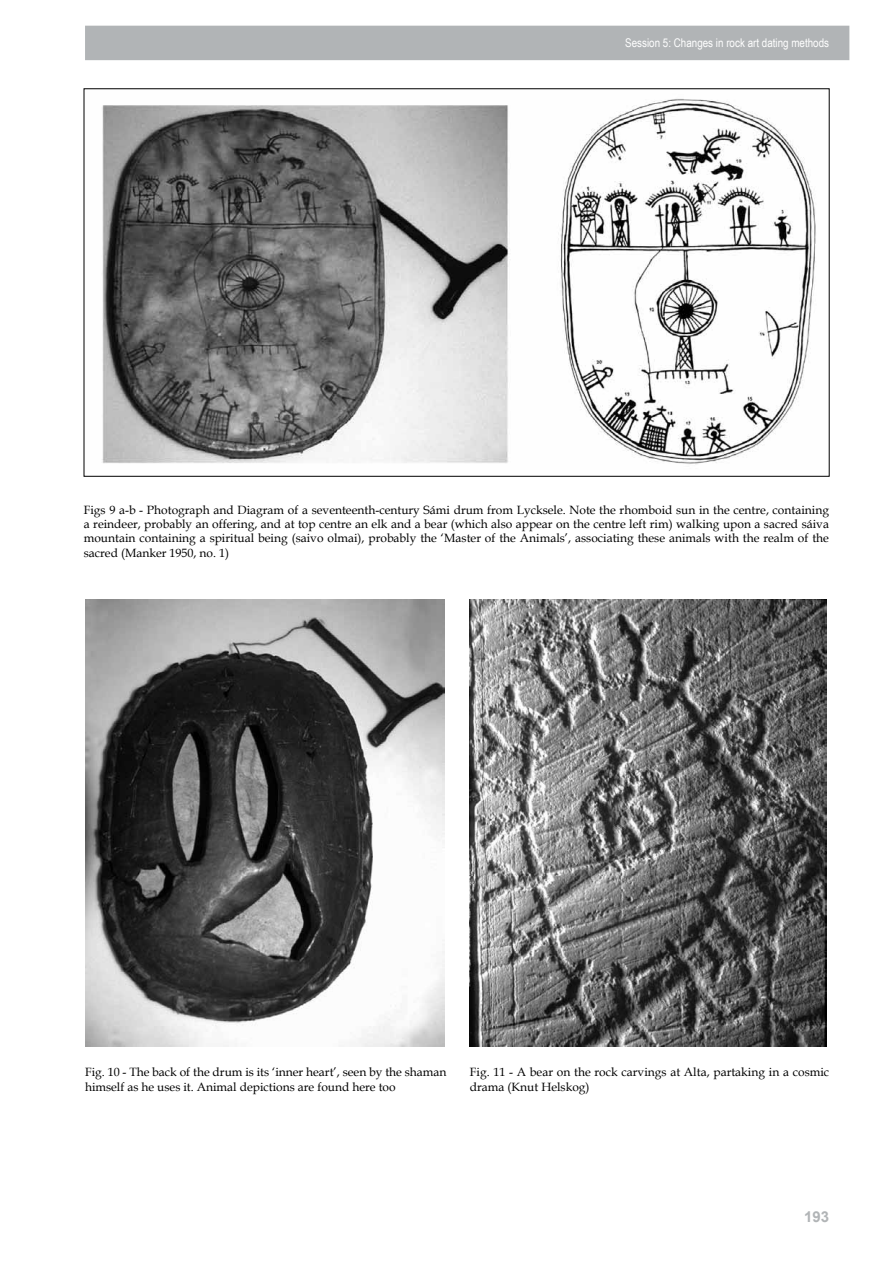
<style>
.page{position:relative;width:893px;height:1263px;background:#fff}
.page>*{position:absolute;margin:0;border:0;box-sizing:border-box;transform-origin:0 0}
.t1{font:700 15px "Arial";color:#b1b4b6}
.t2{font:12px/14.4px "Book Antiqua";color:#000}
.t3{font:12px "Arial Narrow";color:#fff}
</style>
<div class="page">
<div style="left:85px;top:26px;width:764px;height:34px;background:#b1b4b6"></div>
<img style="left:102px;top:98px;width:714px;height:366px">
<img style="left:85px;top:600px;width:359px;height:446px">
<img style="left:470px;top:600px;width:356px;height:446px">
<p class="t3" style="left:625px;top:34px;width:206px">Session 5: Changes in rock art dating methods</p>
<p class="t2" style="left:84px;top:502px;width:747px;text-align:justify">Figs 9 a-b - Photograph and Diagram of a seventeenth-century Sámi drum from Lycksele. Note the rhomboid sun in the centre, containing a reindeer, probably an offering, and at top centre an elk and a bear (which also appear on the centre left rim) walking upon a sacred sáiva mountain containing a spiritual being (saivo olmai), probably the ‘Master of the Animals’, associating these animals with the realm of the sacred (Manker 1950, no. 1)</p>
<p class="t2" style="left:85px;top:1064px;width:363px">Fig. 10 - The back of the drum is its ‘inner heart’, seen by the shaman himself as he uses it. Animal depictions are found here too</p>
<p class="t2" style="left:470px;top:1064px;width:361px">Fig. 11 - A bear on the rock carvings at Alta, partaking in a cosmic drama (Knut Helskog)</p>
<p class="t1" style="left:804px;top:1206px;width:27px">193</p>
</div>
